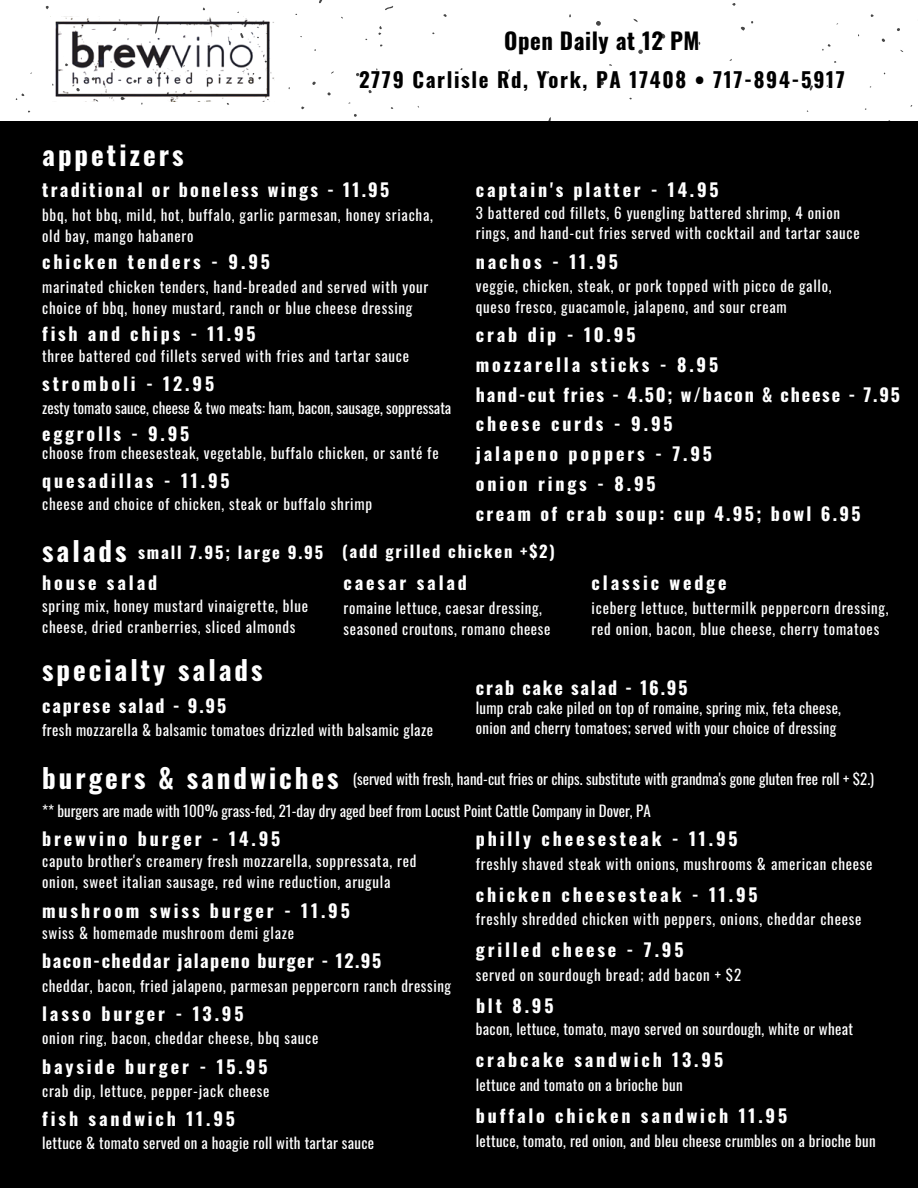
<style>
.page{position:relative;width:918px;height:1188px;background:#000}
.page>*{position:absolute;margin:0;border:0;box-sizing:border-box;transform-origin:0 0}
.t1{font:700 27px "Oswald";letter-spacing:.11em;color:#fff}
.t2{font:700 22.8px "Oswald";letter-spacing:.025em;color:#000}
.t3{font:700 20.7px "Oswald";letter-spacing:.08em;color:#000}
.t4{font:700 18px "Oswald";letter-spacing:.16em;color:#fff}
.t5{font:700 18px "Oswald";letter-spacing:.1em;color:#fff}
.t6{font:700 18px "Oswald";letter-spacing:.08em;color:#fff}
.t7{font:700 18px "Oswald";letter-spacing:.125em;color:#fff}
.t8{font:700 18px "Oswald";letter-spacing:.13em;color:#fff}
.t9{font:700 16.5px "Oswald";letter-spacing:.11em;color:#fff}
.t10{font:15px/21px "Oswald";letter-spacing:.05em;color:#fff}
.t11{font:15px/20.2px "Oswald";letter-spacing:.02em;color:#fff}
.t12{font:15px "Oswald";color:#fff}
.t13{font:15px "Oswald";letter-spacing:.03em;color:#fff}
</style>
<div class="page">
<div style="left:0;top:0;width:918px;height:121px;background:#fff"></div>
<svg style="left:807px;top:14px;width:106px;height:107px"></svg>
<svg style="left:237px;top:0;width:198px;height:117px"></svg>
<svg style="left:443px;top:3px;width:311px;height:118px"></svg>
<img style="left:52px;top:16px;width:222px;height:86px">
<p class="t1" style="left:42px;top:133px;width:143px">appetizers</p>
<p class="t2" style="left:504px;top:23px;width:197px">Open Daily at 12 PM</p>
<p class="t3" style="left:359px;top:64px;width:487px">2779 Carlisle Rd, York, PA 17408 • 717-894-5917</p>
<p class="t7" style="left:42px;top:176px;width:349px">traditional or boneless wings - 11.95</p>
<p class="t10" style="left:42px;top:204px;width:392px">bbq, hot bbq, mild, hot, buffalo, garlic parmesan, honey sriacha, old bay, mango habanero</p>
<p class="t4" style="left:42px;top:248px;width:229px">chicken tenders - 9.95</p>
<p class="t10" style="left:42px;top:276px;width:388px">marinated chicken tenders, hand-breaded and served with your choice of bbq, honey mustard, ranch or blue cheese dressing</p>
<p class="t4" style="left:42px;top:320px;width:215px">fish and chips - 11.95</p>
<p class="t10" style="left:42px;top:345px;width:368px">three battered cod fillets served with fries and tartar sauce</p>
<p class="t4" style="left:42px;top:369px;width:174px">stromboli - 12.95</p>
<p class="t12" style="left:42px;top:396px;width:411px">zesty tomato sauce, cheese &amp; two meats: ham, bacon, sausage, soppressata</p>
<p class="t4" style="left:42px;top:420px;width:149px">eggrolls - 9.95</p>
<p class="t10" style="left:42px;top:442px;width:398px">choose from cheesesteak, vegetable, buffalo chicken, or santé fe</p>
<p class="t4" style="left:42px;top:466px;width:189px">quesadillas - 11.95</p>
<p class="t10" style="left:42px;top:493px;width:331px">cheese and choice of chicken, steak or buffalo shrimp</p>
<p class="t4" style="left:476px;top:175px;width:244px">captain's platter - 14.95</p>
<p class="t10" style="left:476px;top:202px;width:385px;line-height:20.2px">3 battered cod fillets, 6 yuengling battered shrimp, 4 onion rings, and hand-cut fries served with cocktail and tartar sauce</p>
<p class="t4" style="left:476px;top:248px;width:144px">nachos - 11.95</p>
<p class="t10" style="left:476px;top:275px;width:357px">veggie, chicken, steak, or pork topped with picco de gallo, queso fresco, guacamole, jalapeno, and sour cream</p>
<p class="t4" style="left:476px;top:321px;width:161px">crab dip - 10.95</p>
<p class="t4" style="left:476px;top:350px;width:244px">mozzarella sticks - 8.95</p>
<p class="t5" style="left:476px;top:380px;width:426px">hand-cut fries - 4.50; w/bacon &amp; cheese - 7.95</p>
<p class="t4" style="left:476px;top:410px;width:198px">cheese curds - 9.95</p>
<p class="t4" style="left:476px;top:440px;width:238px">jalapeno poppers - 7.95</p>
<p class="t4" style="left:476px;top:470px;width:181px">onion rings - 8.95</p>
<p class="t8" style="left:476px;top:499px;width:386px">cream of crab soup: cup 4.95; bowl 6.95</p>
<p class="t1" style="left:42px;top:530px;width:86px">salads</p>
<p class="t9" style="left:138px;top:540px;width:187px">small 7.95; large 9.95</p>
<p class="t9" style="left:342px;top:539px;width:214px">(add grilled chicken +$2)</p>
<p class="t4" style="left:42px;top:568px;width:116px">house salad</p>
<p class="t4" style="left:344px;top:568px;width:125px">caesar salad</p>
<p class="t4" style="left:592px;top:568px;width:137px">classic wedge</p>
<p class="t10" style="left:42px;top:595px;width:267px">spring mix, honey mustard vinaigrette, blue cheese, dried cranberries, sliced almonds</p>
<p class="t10" style="left:344px;top:596px;width:208px">romaine lettuce, caesar dressing, seasoned croutons, romano cheese</p>
<p class="t10" style="left:592px;top:596px;width:299px">iceberg lettuce, buttermilk peppercorn dressing, red onion, bacon, blue cheese, cherry tomatoes</p>
<p class="t1" style="left:42px;top:649px;width:222px">specialty salads</p>
<p class="t5" style="left:42px;top:692px;width:186px">caprese salad - 9.95</p>
<p class="t13" style="left:42px;top:718px;width:392px">fresh mozzarella &amp; balsamic tomatoes drizzled with balsamic glaze</p>
<p class="t5" style="left:476px;top:673px;width:213px">crab cake salad - 16.95</p>
<p class="t11" style="left:476px;top:697px;width:367px">lump crab cake piled on top of romaine, spring mix, feta cheese, onion and cherry tomatoes; served with your choice of dressing</p>
<p class="t1" style="left:42px;top:757px;width:298px">burgers &amp; sandwiches</p>
<p class="t12" style="left:353px;top:767px;width:523px">(served with fresh, hand-cut fries or chips. substitute with grandma's gone gluten free roll + $2.)</p>
<p class="t12" style="left:42px;top:799px;width:610px">** burgers are made with 100% grass-fed, 21-day dry aged beef from Locust Point Cattle Company in Dover, PA</p>
<p class="t4" style="left:42px;top:824px;width:240px">brewvino burger - 14.95</p>
<p class="t10" style="left:42px;top:850px;width:376px">caputo brother's creamery fresh mozzarella, soppressata, red onion, sweet italian sausage, red wine reduction, arugula</p>
<p class="t4" style="left:42px;top:896px;width:309px">mushroom swiss burger - 11.95</p>
<p class="t10" style="left:42px;top:922px;width:253px">swiss &amp; homemade mushroom demi glaze</p>
<p class="t6" style="left:42px;top:947px;width:341px">bacon-cheddar jalapeno burger - 12.95</p>
<p class="t10" style="left:42px;top:974px;width:410px">cheddar, bacon, fried jalapeno, parmesan peppercorn ranch dressing</p>
<p class="t4" style="left:42px;top:999px;width:203px">lasso burger - 13.95</p>
<p class="t10" style="left:42px;top:1027px;width:278px">onion ring, bacon, cheddar cheese, bbq sauce</p>
<p class="t4" style="left:42px;top:1052px;width:227px">bayside burger - 15.95</p>
<p class="t10" style="left:42px;top:1080px;width:229px">crab dip, lettuce, pepper-jack cheese</p>
<p class="t4" style="left:42px;top:1105px;width:194px">fish sandwich 11.95</p>
<p class="t11" style="left:42px;top:1132px;width:333px">lettuce &amp; tomato served on a hoagie roll with tartar sauce</p>
<p class="t4" style="left:476px;top:824px;width:263px">philly cheesesteak - 11.95</p>
<p class="t10" style="left:476px;top:853px;width:398px">freshly shaved steak with onions, mushrooms &amp; american cheese</p>
<p class="t4" style="left:476px;top:881px;width:283px">chicken cheesesteak - 11.95</p>
<p class="t10" style="left:476px;top:908px;width:387px">freshly shredded chicken with peppers, onions, cheddar cheese</p>
<p class="t4" style="left:476px;top:936px;width:209px">grilled cheese - 7.95</p>
<p class="t10" style="left:476px;top:963px;width:267px">served on sourdough bread; add bacon + $2</p>
<p class="t4" style="left:476px;top:991px;width:79px">blt 8.95</p>
<p class="t11" style="left:476px;top:1018px;width:379px">bacon, lettuce, tomato, mayo served on sourdough, white or wheat</p>
<p class="t4" style="left:476px;top:1046px;width:249px">crabcake sandwich 13.95</p>
<p class="t11" style="left:476px;top:1074px;width:208px">lettuce and tomato on a brioche bun</p>
<p class="t4" style="left:476px;top:1102px;width:313px">buffalo chicken sandwich 11.95</p>
<p class="t11" style="left:476px;top:1130px;width:401px">lettuce, tomato, red onion, and bleu cheese crumbles on a brioche bun</p>
</div>
